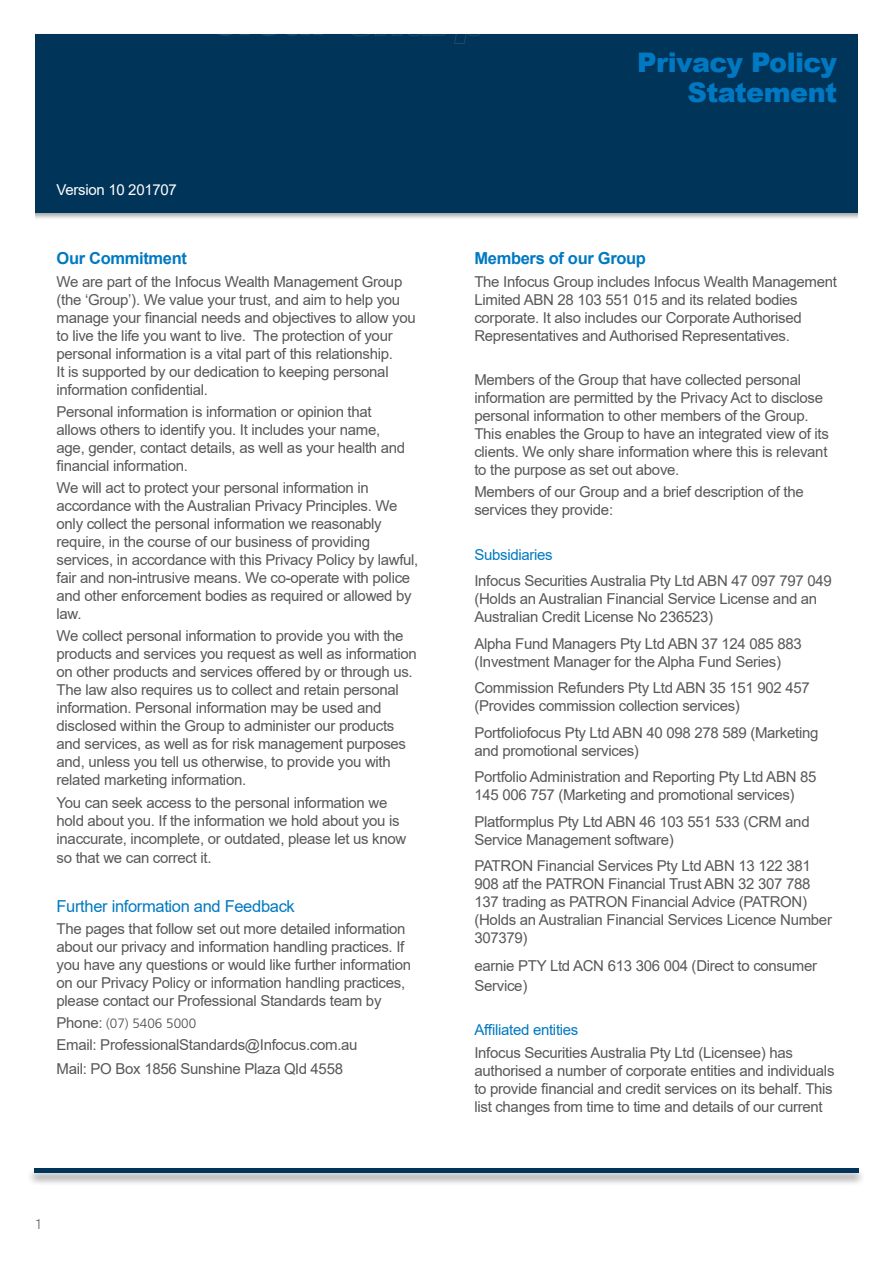
<style>
.page{position:relative;width:893px;height:1263px;background:#fff}
.page>*{position:absolute;margin:0;border:0;box-sizing:border-box;transform-origin:0 0}
.t1{font:900 27px/30px "Arial";letter-spacing:-.02em;color:#0079c2;text-align:right}
.t2{font:700 16.5px "Arial";letter-spacing:-.02em;color:#0079c2}
.t3{font:16.5px "Arial";letter-spacing:-.02em;color:#0079c2}
.t4{font:15px/18px "Arial";letter-spacing:-.02em;color:#57585a}
.t5{font:15px "Arial";letter-spacing:-.02em;color:#0079c2}
.t6{font:15px "Arial";letter-spacing:-.02em;color:#fff}
.t7{font:15px "URW Grotesk T Extr Ligh";color:#57585a}
.t8{font:300 13.5px "Frutiger LT Std";color:#4b4c4d}
.s1{font-family:"Arial";font-weight:400;font-size:15px;color:#57585a}
</style>
<div class="page">
<div style="left:27px;top:1167px;width:839px;height:19px;background:#231f20;opacity:.5"></div>
<div style="left:34px;top:1168px;width:825px;height:5px;background:#003459"></div>
<div style="left:0;top:32px;width:893px;height:188px;background:#231f20;opacity:.4"></div>
<div style="left:0;top:34px;width:893px;height:179px;background:#003459"></div>
<svg style="left:352px;top:34px;width:129px;height:10px"></svg>
<svg style="left:218px;top:34px;width:105px;height:2px"></svg>
<div style="left:859px;top:0;width:34px;height:230px;background:#fff"></div>
<div style="left:0;top:0;width:35px;height:230px;background:#fff"></div>
<p class="t6" style="left:57px;top:179px;width:122px">Version 10 201707</p>
<p class="t2" style="left:57px;top:247px;width:132px">Our Commitment</p>
<p class="t4" style="left:57px;top:272px;width:361px">We are part of the Infocus Wealth Management Group (the ‘Group’). We value your trust, and aim to help you manage your financial needs and objectives to allow you to live the life you want to live. The protection of your personal information is a vital part of this relationship.<br>It is supported by our dedication to keeping personal information confidential.</p>
<p class="t4" style="left:57px;top:402px;width:350px">Personal information is information or opinion that allows others to identify you. It includes your name, age, gender, contact details, as well as your health and financial information.</p>
<p class="t4" style="left:57px;top:479px;width:363px">We will act to protect your personal information in accordance with the Australian Privacy Principles. We only collect the personal information we reasonably require, in the course of our business of providing services, in accordance with this Privacy Policy by lawful, fair and non-intrusive means. We co-operate with police and other enforcement bodies as required or allowed by law.</p>
<p class="t4" style="left:57px;top:627px;width:362px">We collect personal information to provide you with the products and services you request as well as information on other products and services offered by or through us.<br>The law also requires us to collect and retain personal information. Personal information may be used and disclosed within the Group to administer our products and services, as well as for risk management purposes and, unless you tell us otherwise, to provide you with related marketing information.</p>
<p class="t4" style="left:57px;top:793px;width:351px">You can seek access to the personal information we hold about you. If the information we hold about you is inaccurate, incomplete, or outdated, please let us know</p>
<p class="t4" style="left:57px;top:849px;width:157px">so that we can correct it.</p>
<p class="t3" style="left:57px;top:894px;width:240px">Further information and Feedback</p>
<p class="t4" style="left:57px;top:919px;width:356px">The pages that follow set out more detailed information about our privacy and information handling practices. If you have any questions or would like further information on our Privacy Policy or information handling practices, please contact our Professional Standards team by</p>
<p class="t8" style="left:57px;top:1016px;width:141px"><span class="s1">Phone:</span> (07) 5406 5000</p>
<p class="t4" style="left:57px;top:1036px;width:303px">Email: ProfessionalStandards@Infocus.com.au</p>
<p class="t4" style="left:57px;top:1060px;width:288px">Mail: PO Box 1856 Sunshine Plaza Qld 4558</p>
<p class="t7" style="left:34px;top:1215px;width:9px">1</p>
<p class="t1" style="left:637px;top:47px;width:201px">Privacy Policy<br>Statement</p>
<p class="t2" style="left:474px;top:247px;width:173px">Members of our Group</p>
<p class="t4" style="left:474px;top:272px;width:364px">The Infocus Group includes Infocus Wealth Management Limited ABN 28 103 551 015 and its related bodies corporate. It also includes our Corporate Authorised Representatives and Authorised Representatives.</p>
<p class="t4" style="left:474px;top:371px;width:356px">Members of the Group that have collected personal information are permitted by the Privacy Act to disclose personal information to other members of the Group.<br>This enables the Group to have an integrated view of its clients. We only share information where this is relevant to the purpose as set out above.</p>
<p class="t4" style="left:474px;top:483px;width:331px">Members of our Group and a brief description of the services they provide:</p>
<p class="t5" style="left:474px;top:544px;width:80px">Subsidiaries</p>
<p class="t4" style="left:474px;top:572px;width:359px">Infocus Securities Australia Pty Ltd ABN 47 097 797 049 (Holds an Australian Financial Service License and an<br>Australian Credit License No 236523)</p>
<p class="t4" style="left:474px;top:634px;width:329px">Alpha Fund Managers Pty Ltd ABN 37 124 085 883 (Investment Manager for the Alpha Fund Series)</p>
<p class="t4" style="left:474px;top:679px;width:337px">Commission Refunders Pty Ltd ABN 35 151 902 457 (Provides commission collection services)</p>
<p class="t4" style="left:474px;top:723px;width:346px">Portfoliofocus Pty Ltd ABN 40 098 278 589 (Marketing and promotional services)</p>
<p class="t4" style="left:474px;top:768px;width:344px">Portfolio Administration and Reporting Pty Ltd ABN 85<br>145 006 757 (Marketing and promotional services)</p>
<p class="t4" style="left:474px;top:812px;width:337px">Platformplus Pty Ltd ABN 46 103 551 533 (CRM and<br>Service Management software)</p>
<p class="t4" style="left:474px;top:857px;width:359px">PATRON Financial Services Pty Ltd ABN 13 122 381<br>908 atf the PATRON Financial Trust ABN 32 307 788<br>137 trading as PATRON Financial Advice (PATRON) (Holds an Australian Financial Services Licence Number 307379)</p>
<p class="t4" style="left:474px;top:956px;width:344px;line-height:19.5px">earnie PTY Ltd ACN 613 306 004 (Direct to consumer<br>Service)</p>
<p class="t5" style="left:474px;top:1020px;width:106px">Affiliated entities</p>
<p class="t4" style="left:474px;top:1043px;width:362px">Infocus Securities Australia Pty Ltd (Licensee) has authorised a number of corporate entities and individuals to provide financial and credit services on its behalf. This list changes from time to time and details of our current</p>
</div>
